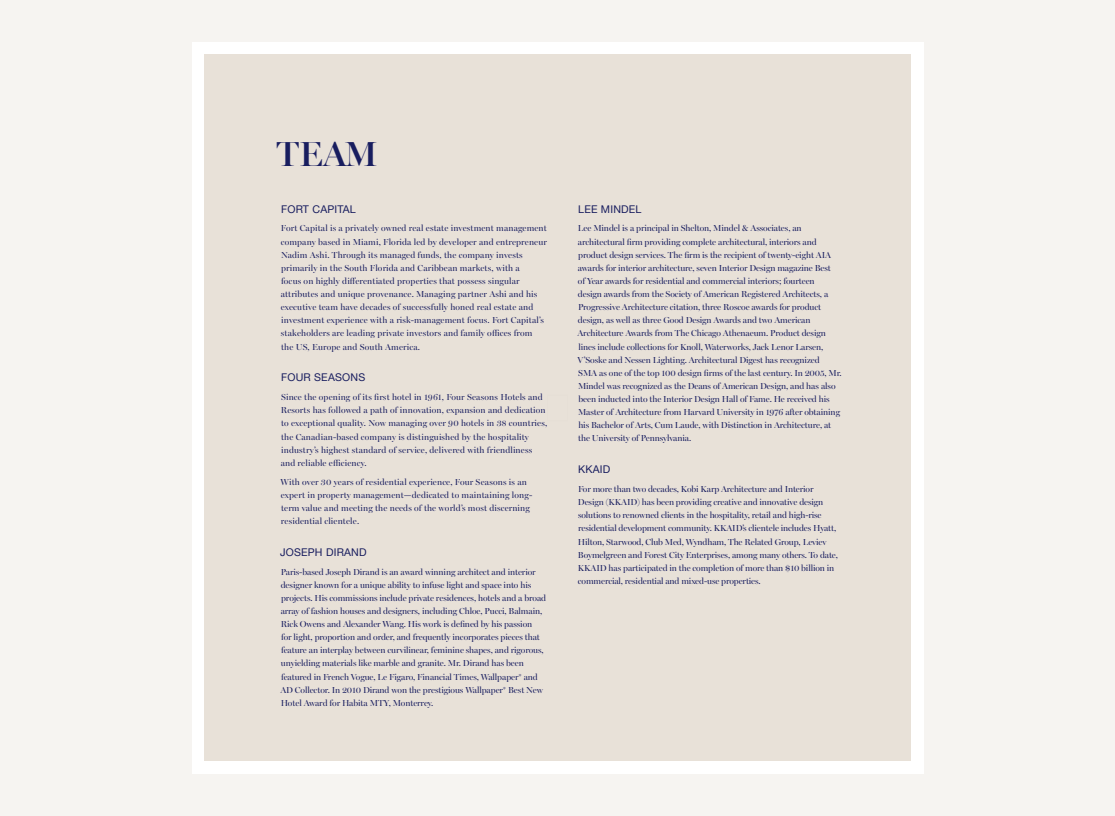
<style>
.page{position:relative;width:1115px;height:816px;background:#f6f4f1}
.page>*{position:absolute;margin:0;border:0;box-sizing:border-box;transform-origin:0 0}
.t1{font:600 35px "Miller Banner";color:#181d5f}
.t2{font:10.62px "Helvetica Neue";letter-spacing:.02em;color:#181d5f}
.t3{font:8.75px/13.1px "Miller Banner";letter-spacing:-.01em;color:#181d5f}
.t4{font:8.75px/13.1px "Miller Banner";letter-spacing:.015em;color:#181d5f}
</style>
<div class="page">
<div style="left:192px;top:42px;width:731px;height:732px;background:#fff"></div>
<div style="left:204px;top:55px;width:707px;height:706px;background:#e8e1d8"></div>
<h1 class="t1" style="left:277px;top:133px;width:101px">TE AM</h1>
<p class="t2" style="left:281px;top:201px;width:76px">FORT CAPITAL</p>
<p class="t4" style="left:281px;top:222px;width:268px">Fort Capital is a privately owned real estate investment management company based in Miami, Florida led by developer and entrepreneur Nadim Ashi. Through its managed funds, the company invests primarily in the South Florida and Caribbean markets, with a<br>focus on highly differentiated properties that possess singular attributes and unique provenance. Managing partner Ashi and his executive team have decades of successfully honed real estate and investment experience with a risk-management focus. Fort Capital’s stakeholders are leading private investors and family offices from<br>the US, Europe and South America.</p>
<p class="t2" style="left:281px;top:370px;width:15px">FOUR</p>
<p class="t2" style="left:314px;top:370px;width:23px">SEASONS</p>
<p class="t4" style="left:281px;top:390px;width:268px">Since the opening of its first hotel in 1961, Four Seasons Hotels and Resorts has followed a path of innovation, expansion and dedication to exceptional quality. Now managing over 90 hotels in 38 countries, the Canadian-based company is distinguished by the hospitality industry’s highest standard of service, delivered with friendliness and reliable efficiency.</p>
<p class="t4" style="left:281px;top:475px;width:253px">With over 30 years of residential experience, Four Seasons is an expert in property management—dedicated to maintaining long&shy;term value and meeting the needs of the world’s most discerning residential clientele.</p>
<p class="t2" style="left:280px;top:544px;width:54px">JOSEPH DIRAND</p>
<p class="t3" style="left:280px;top:565px;width:267px">Paris-based Joseph Dirand is an award winning architect and interior designer known for a unique ability to infuse light and space into his projects. His commissions include private residences, hotels and a broad array of fashion houses and designers, including Chloe, Pucci, Balmain, Rick Owens and Alexander Wang. His work is defined by his passion<br>for light, proportion and order, and frequently incorporates pieces that feature an interplay between curvilinear, feminine shapes, and rigorous, unyielding materials like marble and granite. Mr. Dirand has been featured in French Vogue, Le Figaro, Financial Times, Wallpaper* and AD Collector. In 2010 Dirand won the prestigious Wallpaper* Best New Hotel Award for Habita MTY, Monterrey.</p>
<p class="t2" style="left:578px;top:201px;width:31px">LEE MIND</p>
<p class="t2" style="left:629px;top:201px;width:13px">EL</p>
<p class="t3" style="left:577px;top:222px;width:266px">Lee Mindel is a principal in Shelton, Mindel &amp; Associates, an architectural firm providing complete architectural, interiors and product design services. The firm is the recipient of twenty-eight AIA awards for interior architecture, seven Interior Design magazine Best<br>of Year awards for residential and commercial interiors; fourteen<br>design awards from the Society of American Registered Architects, a Progressive Architecture citation, three Roscoe awards for product design, as well as three Good Design Awards and two American Architecture Awards from The Chicago Athenaeum. Product design lines include collections for Knoll, Waterworks, Jack Lenor Larsen, V’Soske and Nessen Lighting. Architectural Digest has recognized<br>SMA as one of the top 100 design firms of the last century. In 2005, Mr.<br>Mindel was recognized as the Deans of American Design, and has also been inducted into the Interior Design Hall of Fame. He received his Master of Architecture from Harvard University in 1976 after obtaining his Bachelor of Arts, Cum Laude, with Distinction in Architecture, at the University of Pennsylvania.</p>
<p class="t2" style="left:578px;top:462px;width:22px">KKAID</p>
<p class="t3" style="left:578px;top:482px;width:262px">For more than two decades, Kobi Karp Architecture and Interior Design (KKAID) has been providing creative and innovative design solutions to renowned clients in the hospitality, retail and high-rise residential development community. KKAID’s clientele includes Hyatt, Hilton, Starwood, Club Med, Wyndham, The Related Group, Leviev Boymelgreen and Forest City Enterprises, among many others. To date, KKAID has participated in the completion of more than $10 billion in commercial, residential and mixed-use properties.</p>
</div>
